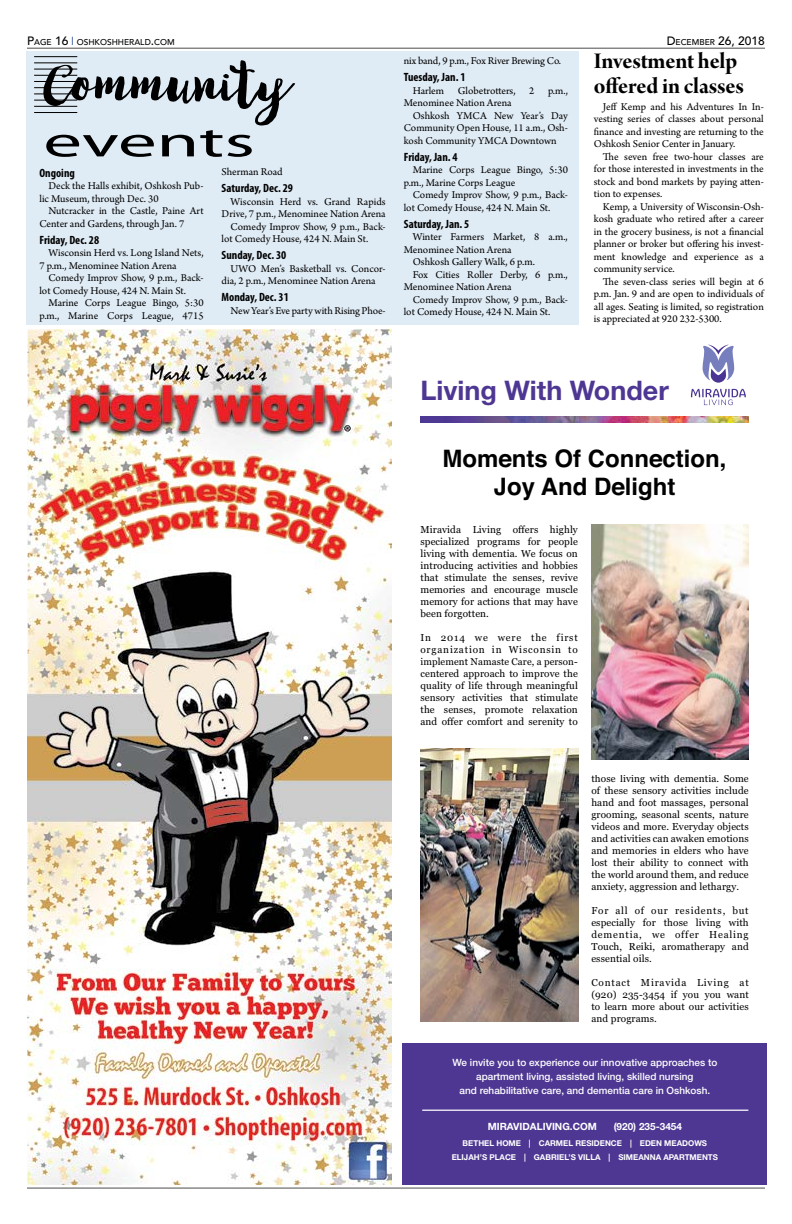
<style>
.page{position:relative;width:792px;height:1224px;background:#fff}
.page>*{position:absolute;margin:0;border:0;box-sizing:border-box;transform-origin:0 0}
.t1{font:57.3px "Fabulous Script";color:#000;scale:1.25 1}
.t2{font:43.9px "Myriad Pro";color:#000;scale:1.75 1}
.t3{font:700 27px "Helvetica Neue";color:#4e3793}
.t4{font:700 24px/28px "Helvetica";color:#000;text-align:center}
.t5{font:24px/25px "Arno Pro Bold Display";letter-spacing:-.005em;color:#000}
.t6{font:700 condensed 12px "Myriad Pro";color:#000}
.t7{font:500 12px "Avenir LT Std";color:#000}
.t8{font:11px/12.5px "Arno Pro";color:#000}
.t9{font:10px/12px "Georgia";letter-spacing:.01em;color:#000;text-align:justify}
.t10{font:500 10px/14px "Helvetica Neue";color:#fff;text-align:center}
.t11{font:10px/12px "Georgia";letter-spacing:.08em;color:#000}
.t12{font:700 10px "Helvetica Neue";color:#fff}
.t13{font:9.8px "Georgia";letter-spacing:.01em;color:#000}
.t14{font:500 8.4px "Avenir LT Std";color:#000}
.t15{font:700 8px/14px "Helvetica Neue";color:#fff;text-align:center}
.s1{font-size:12px}
.s2{font-size:8.4px}
</style>
<div class="page">
<hr style="left:27px;top:1188px;width:738px;height:1px;background:#4d4d4f">
<hr style="left:27px;top:48px;width:738px;height:1px;background:#4d4d4f">
<img style="left:420px;top:416px;width:329px;height:6px">
<svg style="left:691px;top:389px;width:55px;height:16px"></svg>
<svg style="left:703px;top:345px;width:31px;height:38px"></svg>
<div style="left:402px;top:1043px;width:365px;height:141px;background:#4e3793"></div>
<hr style="left:423px;top:1110px;width:325px;height:1px;background:#fff">
<img style="left:420px;top:748px;width:158px;height:274px">
<img style="left:591px;top:525px;width:158px;height:235px">
<div style="left:26px;top:51px;width:553px;height:273px;background:#e0ecf5"></div>
<hr style="left:34px;top:56px;width:43px;height:1px;background:#000">
<hr style="left:34px;top:62px;width:43px;height:1px;background:#000">
<hr style="left:34px;top:69px;width:43px;height:1px;background:#000">
<hr style="left:34px;top:81px;width:43px;height:1px;background:#000">
<hr style="left:34px;top:87px;width:43px;height:1px;background:#000">
<hr style="left:34px;top:93px;width:43px;height:1px;background:#000">
<hr style="left:34px;top:75px;width:43px;height:1px;background:#000">
<hr style="left:34px;top:100px;width:43px;height:1px;background:#000">
<hr style="left:34px;top:106px;width:43px;height:1px;background:#000">
<hr style="left:34px;top:112px;width:43px;height:1px;background:#000">
<img style="left:27px;top:330px;width:364px;height:855px">
<p class="t14" style="left:27px;top:37px;width:149px"><span class="s1">P</span>AGE <span class="s1">16</span> OSHKOSHHERALD<span class="s1">.</span>COM</p>
<p class="t7" style="left:667px;top:34px;width:100px">D<span class="s2">ECEMBER</span> 26, 2018</p>
<h1 class="t1" style="left:43px;top:48px;width:198px">Community</h1>
<h2 class="t2" style="left:43px;top:115px;width:122px">events</h2>
<p class="t6" style="left:39px;top:165px;width:37px">Ongoing</p>
<p class="t8" style="left:39px;top:180px;width:166px;text-indent:9px">Deck the Halls exhibit, Oshkosh Pub&shy;lic Museum, through Dec. 30</p>
<p class="t8" style="left:39px;top:205px;width:166px;text-indent:9px">Nutcracker in the Castle, Paine Art<br>Center and Gardens, through Jan. 7</p>
<p class="t6" style="left:39px;top:232px;width:61px">Friday, Dec. 28</p>
<p class="t8" style="left:39px;top:247px;width:166px;text-indent:9px">Wisconsin Herd vs. Long Island Nets,<br>7 p.m., Menominee Nation Arena</p>
<p class="t8" style="left:39px;top:272px;width:166px;text-indent:9px">Comedy Improv Show, 9 p.m., Back&shy;lot Comedy House, 424 N. Main St.</p>
<p class="t8" style="left:39px;top:297px;width:166px;text-align:right">Marine Corps League Bingo, 5:30 p.m., Marine Corps League, 4715</p>
<p class="t8" style="left:222px;top:167px;width:63px">Sherman Road</p>
<p class="t6" style="left:222px;top:181px;width:73px">Saturday, Dec. 29</p>
<p class="t8" style="left:231px;top:196px;width:157px">Wisconsin Herd vs. Grand Rapids</p>
<p class="t8" style="left:222px;top:209px;width:166px">Drive, 7 p.m., Menominee Nation Arena</p>
<p class="t8" style="left:231px;top:221px;width:157px">Comedy Improv Show, 9 p.m., Back-</p>
<p class="t8" style="left:222px;top:234px;width:148px">lot Comedy House, 424 N. Main St.</p>
<p class="t6" style="left:222px;top:248px;width:66px">Sunday, Dec. 30</p>
<p class="t8" style="left:222px;top:263px;width:166px;text-indent:9px">UWO Men’s Basketball vs. Concor&shy;dia, 2 p.m., Menominee Nation Arena</p>
<p class="t6" style="left:222px;top:290px;width:69px">Monday, Dec. 31</p>
<p class="t8" style="left:231px;top:305px;width:157px">New Year’s Eve party with Rising Phoe-</p>
<p class="t8" style="left:404px;top:56px;width:159px">nix band, 9 p.m., Fox River Brewing Co.</p>
<p class="t6" style="left:404px;top:70px;width:63px">Tuesday, Jan. 1</p>
<p class="t8" style="left:404px;top:85px;width:166px;text-indent:9px">Harlem Globetrotters, 2 p.m.,<br>Menominee Nation Arena</p>
<p class="t8" style="left:404px;top:110px;width:166px;text-align:justify;text-indent:9px">Oshkosh YMCA New Year’s Day Community Open House, 11 a.m., Osh&shy;kosh Community YMCA Downtown</p>
<p class="t6" style="left:404px;top:150px;width:55px">Friday, Jan. 4</p>
<p class="t8" style="left:404px;top:165px;width:166px;text-indent:9px">Marine Corps League Bingo, 5:30 p.m., Marine Corps League</p>
<p class="t8" style="left:404px;top:190px;width:166px;text-indent:9px">Comedy Improv Show, 9 p.m., Back&shy;lot Comedy House, 424 N. Main St.</p>
<p class="t6" style="left:404px;top:217px;width:67px">Saturday, Jan. 5</p>
<p class="t8" style="left:413px;top:232px;width:157px">Winter Farmers Market, 8 a.m.,</p>
<p class="t8" style="left:404px;top:244px;width:109px">Menominee Nation Arena</p>
<p class="t8" style="left:413px;top:257px;width:124px">Oshkosh Gallery Walk, 6 p.m.</p>
<p class="t8" style="left:413px;top:269px;width:157px">Fox Cities Roller Derby, 6 p.m.,</p>
<p class="t8" style="left:404px;top:282px;width:109px">Menominee Nation Arena</p>
<p class="t8" style="left:413px;top:294px;width:157px">Comedy Improv Show, 9 p.m., Back-</p>
<p class="t8" style="left:404px;top:307px;width:148px">lot Comedy House, 424 N. Main St.</p>
<h3 class="t5" style="left:594px;top:49px;width:152px">Investment help offered in classes</h3>
<p class="t8" style="left:594px;top:101px;width:171px;text-align:justify;text-indent:9px">Jeff Kemp and his Adventures In In&shy;vesting series of classes about personal finance and investing are returning to the Oshkosh Senior Center in January.</p>
<p class="t8" style="left:594px;top:151px;width:171px;text-align:justify;text-indent:9px">The seven free two-hour classes are for those interested in investments in the stock and bond markets by paying atten&shy;tion to expenses.</p>
<p class="t8" style="left:594px;top:201px;width:171px;text-align:justify;text-indent:9px">Kemp, a University of Wisconsin-Osh&shy;kosh graduate who retired after a career in the grocery business, is not a financial planner or broker but offering his invest&shy;ment knowledge and experience as a community service.</p>
<p class="t8" style="left:594px;top:276px;width:171px;text-align:justify;text-indent:9px">The seven-class series will begin at 6 p.m. Jan. 9 and are open to individuals of all ages. Seating is limited, so registration is appreciated at 920 232-5300.</p>
<h3 class="t3" style="left:420px;top:369px;width:250px">Living With Wonder</h3>
<h3 class="t4" style="left:443px;top:445px;width:286px">Moments Of Connection,<br>Joy And Delight</h3>
<p class="t9" style="left:420px;top:523px;width:159px">Miravida Living offers highly specialized programs for people living with dementia. We focus on introducing activities and hobbies that stimulate the senses, revive memories and encourage muscle memory for actions that may have been forgotten.</p>
<p class="t11" style="left:420px;top:631px;width:159px">In 2014 we were the first organization in Wisconsin to</p>
<p class="t13" style="left:420px;top:654px;width:159px">implement Namaste Care, a person-</p>
<p class="t9" style="left:420px;top:667px;width:159px">centered approach to improve the quality of life through meaningful sensory activities that stimulate the senses, promote relaxation and offer comfort and serenity to</p>
<p class="t9" style="left:591px;top:772px;width:159px">those living with dementia. Some of these sensory activities include hand and foot massages, personal grooming, seasonal scents, nature videos and more. Everyday objects and activities can awaken emotions and memories in elders who have lost their ability to connect with the world around them, and reduce anxiety, aggression and lethargy.</p>
<p class="t9" style="left:591px;top:904px;width:159px">For all of our residents, but especially for those living with dementia, we offer Healing Touch, Reiki, aromatherapy and essential oils.</p>
<p class="t9" style="left:591px;top:976px;width:159px">Contact Miravida Living at (920) 235-3454 if you you want to learn more about our activities and programs.</p>
<p class="t10" style="left:452px;top:1054px;width:266px">We invite you to experience our innovative approaches to apartment living, assisted living, skilled nursing<br>and rehabilitative care, and dementia care in Oshkosh.</p>
<p class="t12" style="left:488px;top:1119px;width:111px">MIRAVIDALIVING.COM</p>
<p class="t12" style="left:614px;top:1119px;width:70px">(920) 235-3454</p>
<p class="t15" style="left:452px;top:1137px;width:268px">BETHEL HOME | CARMEL RESIDENCE | EDEN MEADOWS<br>ELIJAH’S PLACE | GABRIEL’S VILLA | SIMEANNA APARTMENTS</p>
</div>
